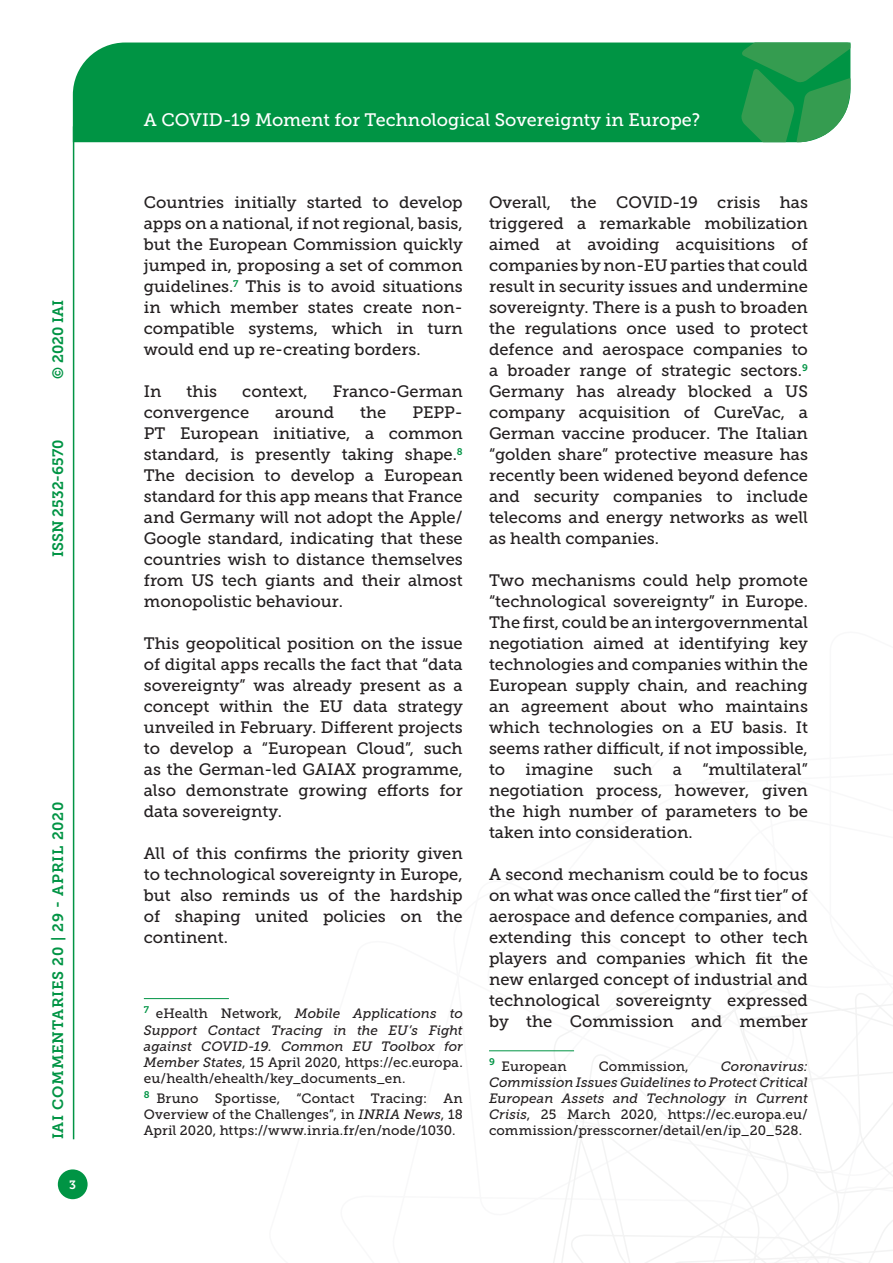
<style>
.page{position:relative;width:893px;height:1263px;background:#fff}
.page>*{position:absolute;margin:0;border:0;box-sizing:border-box;transform-origin:0 0}
.t1{font:18px "Museo Slab 500";color:#fff}
.Testo{font:16.5px/21px "Museo Slab 500";color:#231f20;text-align:justify}
.t2{font:15px "Museo Slab 700";letter-spacing:.05em;color:#009444}
.t3{font:15px "Museo Slab 700";color:#009444}
.Nota{font:italic 13.5px/16.2px "Museo Slab 500";color:#231f20;text-align:justify}
.Nota-2{font:13.5px/16.2px "Museo Slab 500";letter-spacing:.01em;color:#231f20;text-align:justify}
.t4{font:12px "Museo Slab 700";color:#fff}
.s1{font-style:normal}
.s2{font-style:italic}
</style>
<div class="page">
<svg style="left:531px;top:960px;width:362px;height:303px"></svg>
<div style="left:73px;top:43px;width:668px;height:99px;background:#009444"></div>
<svg style="left:741px;top:43px;width:109px;height:99px"></svg>
<div style="left:58px;top:1169px;width:30px;height:30px;background:#009444;border-radius:50%"></div>
<hr style="left:73px;top:126px;width:1px;height:1013px;background:#009444">
<hr style="left:144px;top:998px;width:85px;height:1px;background:#009444">
<hr style="left:489px;top:1050px;width:85px;height:1px;background:#009444">
<p class="t2" style="left:50px;top:379px;width:80px;rotate:-90deg">© 2020 IAI</p>
<p class="t3" style="left:50px;top:557px;width:119px;rotate:-90deg">ISSN 2532-6570</p>
<p class="t2" style="left:50px;top:1139px;width:339px;rotate:-90deg">IAI COMMENTARIES 20 | 29 - APRIL 2020</p>
<p class="t4" style="left:69px;top:1178px;width:8px">3</p>
<p class="t1" style="left:144px;top:110px;width:558px">A COVID-19 Moment for Technological Sovereignty in Europe?</p>
<p class="Testo" style="left:144px;top:192px;width:320px">Countries initially started to develop apps on a national, if not regional, basis, but the European Commission quickly jumped in, proposing a set of common guidelines.<sup>7</sup> This is to avoid situations in which member states create non&shy;compatible systems, which in turn would end up re-creating borders.</p>
<p class="Testo" style="left:144px;top:381px;width:19px">In</p>
<p class="Testo" style="left:187px;top:381px;width:32px">this</p>
<p class="Testo" style="left:242px;top:381px;width:67px">context,</p>
<p class="Testo" style="left:333px;top:381px;width:131px">Franco-German</p>
<p class="Testo" style="left:144px;top:402px;width:107px">convergence</p>
<p class="Testo" style="left:275px;top:402px;width:61px">around</p>
<p class="Testo" style="left:360px;top:402px;width:28px">the</p>
<p class="Testo" style="left:144px;top:402px;width:320px;text-indent:268px">PEPP-PT European initiative, a common standard, is presently taking shape.<sup>8<br></sup>The decision to develop a European standard for this app means that France and Germany will not adopt the Apple/ Google standard, indicating that these countries wish to distance themselves from US tech giants and their almost monopolistic behaviour.</p>
<p class="Testo" style="left:144px;top:633px;width:320px">This geopolitical position on the issue of digital apps recalls the fact that “data sovereignty” was already present as a concept within the EU data strategy unveiled in February. Different projects to develop a “European Cloud”, such as the German-led GAIAX programme, also demonstrate growing efforts for data sovereignty.</p>
<p class="Testo" style="left:144px;top:843px;width:320px">All of this confirms the priority given to technological sovereignty in Europe, but also reminds us of the hardship of shaping united policies on the continent.</p>
<p class="Nota" style="left:144px;top:1006px;width:320px"><sup>7</sup> <span class="s1">eHealth Network,</span> Mobile Applications to Support Contact Tracing in the EU’s Fight against COVID-19. Common EU Toolbox for Member States<span class="s1">, 15 April 2020, https://ec.europa. eu/health/ehealth/key_documents_en.</span></p>
<p class="Nota-2" style="left:144px;top:1090px;width:320px"><sup>8</sup> Bruno Sportisse, “Contact Tracing: An Overview of the Challenges”, in <span class="s2">INRIA News</span>, 18<br>April 2020, https://www.inria.fr/en/node/1030.</p>
<p class="Testo" style="left:489px;top:192px;width:320px">Overall, the COVID-19 crisis has triggered a remarkable mobilization aimed at avoiding acquisitions of companies by non-EU parties that could result in security issues and undermine sovereignty. There is a push to broaden the regulations once used to protect defence and aerospace companies to a broader range of strategic sectors.<sup>9<br></sup>Germany has already blocked a US company acquisition of CureVac, a German vaccine producer. The Italian “golden share” protective measure has recently been widened beyond defence and security companies to include telecoms and energy networks as well as health companies.</p>
<p class="Testo" style="left:489px;top:570px;width:320px">Two mechanisms could help promote “technological sovereignty” in Europe.<br>The first, could be an intergovernmental negotiation aimed at identifying key technologies and companies within the European supply chain, and reaching an agreement about who maintains which technologies on a EU basis. It seems rather difficult, if not impossible, to imagine such a “multilateral” negotiation process, however, given the high number of parameters to be taken into consideration.</p>
<p class="Testo" style="left:489px;top:864px;width:320px">A second mechanism could be to focus on what was once called the “first tier” of aerospace and defence companies, and extending this concept to other tech players and companies which fit the new enlarged concept of industrial and technological sovereignty expressed by the Commission and member</p>
<p class="Nota-2" style="left:489px;top:1058px;width:79px"><sup>9</sup> European</p>
<p class="Nota-2" style="left:599px;top:1058px;width:92px">Commission,</p>
<p class="Nota" style="left:489px;top:1058px;width:320px;text-indent:232px">Coronavirus:<br>Commission Issues Guidelines to Protect Critical European Assets and Technology in Current Crisis<span class="s1">, 25 March 2020, https://ec.europa.eu/ commission/presscorner/detail/en/ip_20_528.</span></p>
</div>
